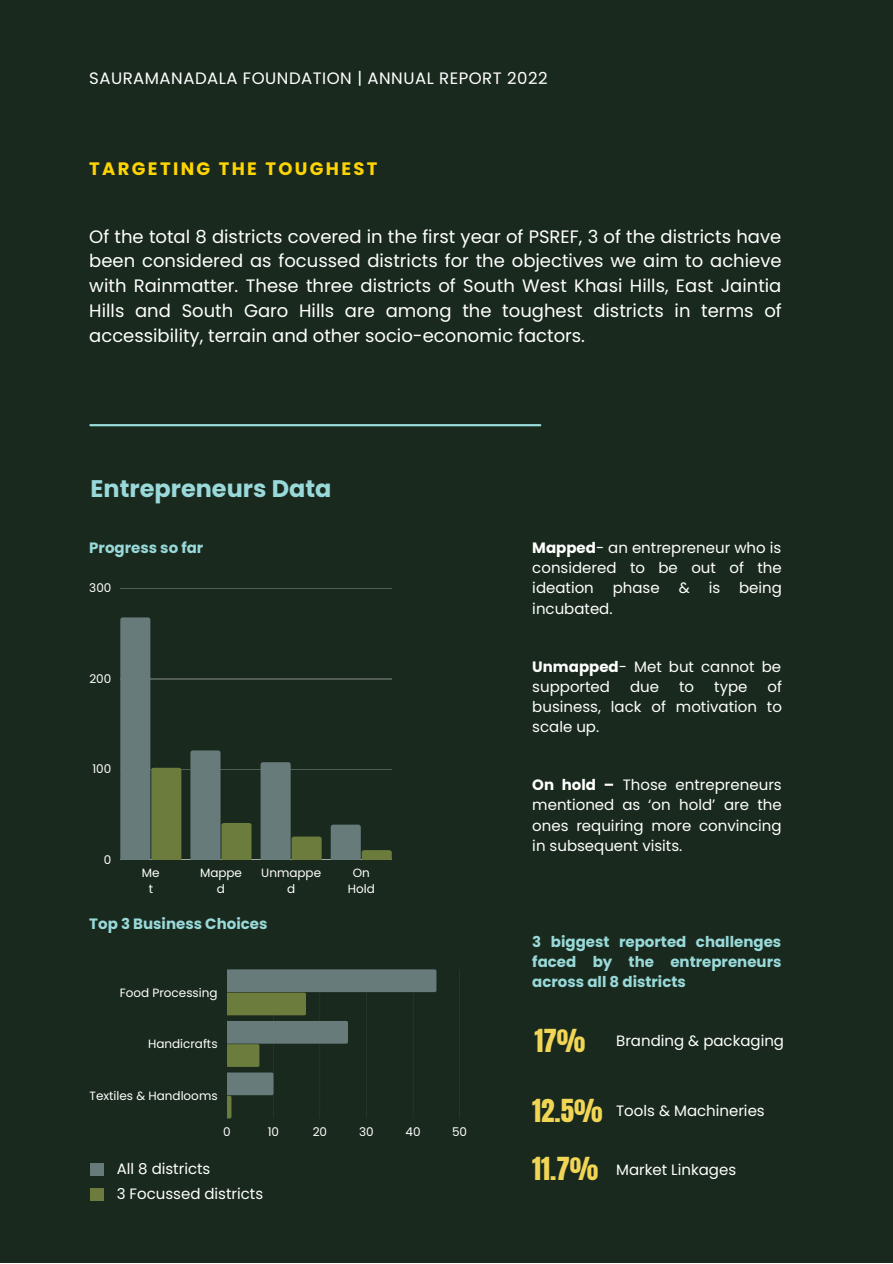
<style>
.page{position:relative;width:893px;height:1264px;background:#fff}
.page>*{position:absolute;margin:0;border:0;box-sizing:border-box;transform-origin:0 0}
.t1{font:27px/57.9px "Anton";color:#f1d656}
.t2{font:700 24px "Poppins";color:#99d9d9}
.t3{font:18px/24.8px "Poppins";color:#fff;text-align:justify}
.t4{font:700 18px "Poppins";letter-spacing:.13em;color:#ffd404}
.t5{font:16.5px "Poppins";letter-spacing:.03em;color:#fff}
.t6{font:15px/20.2px "Poppins";color:#fff;text-align:justify}
.t7{font:700 15px/20.2px "Poppins";color:#99d9d9;text-align:justify}
.t8{font:12px/16.4px "Poppins";color:#fff;text-align:center}
.s1{font-weight:700}
</style>
<div class="page">
<div style="left:0;top:0;width:892px;height:1262px;background:#19291d"></div>
<hr style="left:90px;top:424px;width:450px;height:2px;background:#99d9d9">
<hr style="left:120px;top:588px;width:271px;height:1px;background:#fff">
<hr style="left:120px;top:679px;width:271px;height:1px;background:#fff">
<hr style="left:120px;top:769px;width:271px;height:1px;background:#fff">
<hr style="left:120px;top:859px;width:271px;height:1px;background:#fff">
<svg style="left:190px;top:750px;width:30px;height:2px"></svg>
<svg style="left:260px;top:762px;width:30px;height:2px"></svg>
<svg style="left:120px;top:617px;width:61px;height:243px"></svg>
<svg style="left:221px;top:823px;width:30px;height:37px"></svg>
<svg style="left:291px;top:836px;width:30px;height:24px"></svg>
<svg style="left:331px;top:824px;width:60px;height:36px"></svg>
<div style="left:90px;top:1163px;width:14px;height:12px;background:#677b7a"></div>
<div style="left:90px;top:1187px;width:14px;height:13px;background:#6b7c3c"></div>
<svg style="left:227px;top:969px;width:210px;height:149px"></svg>
<p class="t5" style="left:89px;top:66px;width:459px">SAURAMANADALA FOUNDATION | ANNUAL REPORT 2022</p>
<p class="t4" style="left:89px;top:156px;width:290px">TARGETING THE TOUGHEST</p>
<p class="t3" style="left:89px;top:224px;width:694px">Of the total 8 districts covered in the first year of PSREF, 3 of the districts have been considered as focussed districts for the objectives we aim to achieve with Rainmatter. These three districts of South West Khasi Hills, East Jaintia Hills and South Garo Hills are among the toughest districts in terms of accessibility, terrain and other socio-economic factors.</p>
<h2 class="t2" style="left:90px;top:472px;width:242px">Entrepreneurs Data</h2>
<p class="t7" style="left:89px;top:537px;width:116px">Progress so far</p>
<p class="t8" style="left:89px;top:580px;width:24px">300</p>
<p class="t8" style="left:89px;top:670px;width:23px">200</p>
<p class="t8" style="left:92px;top:761px;width:20px">100</p>
<p class="t8" style="left:104px;top:851px;width:9px">0</p>
<p class="t8" style="left:142px;top:864px;width:19px">Me t</p>
<p class="t8" style="left:200px;top:864px;width:44px">Mappe d</p>
<p class="t8" style="left:261px;top:864px;width:61px">Unmappe d</p>
<p class="t8" style="left:348px;top:864px;width:29px">On<br>Hold</p>
<p class="t7" style="left:89px;top:913px;width:180px">Top 3 Business Choices</p>
<p class="t8" style="left:120px;top:984px;width:99px">Food Processing</p>
<p class="t8" style="left:148px;top:1035px;width:71px">Handicrafts</p>
<p class="t8" style="left:90px;top:1087px;width:129px">Textiles &amp; Handlooms</p>
<p class="t6" style="left:117px;top:1158px;width:95px">All 8 districts</p>
<p class="t8" style="left:223px;top:1123px;width:9px">0</p>
<p class="t8" style="left:268px;top:1123px;width:13px">10</p>
<p class="t8" style="left:313px;top:1123px;width:16px">20</p>
<p class="t8" style="left:359px;top:1123px;width:16px">30</p>
<p class="t8" style="left:405px;top:1123px;width:17px">40</p>
<p class="t8" style="left:452px;top:1123px;width:17px">50</p>
<p class="t6" style="left:117px;top:1183px;width:148px">3 Focussed districts</p>
<p class="t6" style="left:532px;top:537px;width:251px"><span class="s1">Mapped</span>- an entrepreneur who is considered to be out of the ideation</p>
<p class="t6" style="left:612px;top:578px;width:48px">phase</p>
<p class="t6" style="left:678px;top:578px;width:13px">&amp;</p>
<p class="t6" style="left:708px;top:578px;width:13px">is</p>
<p class="t6" style="left:739px;top:578px;width:44px">being</p>
<p class="t6" style="left:532px;top:598px;width:82px">incubated.</p>
<p class="t6" style="left:532px;top:656px;width:250px"><span class="s1">Unmapped</span>- Met but cannot be supported</p>
<p class="t6" style="left:532px;top:676px;width:251px;text-indent:235px">of business, lack of motivation to scale up.</p>
<p class="t6" style="left:630px;top:676px;width:31px">due</p>
<p class="t6" style="left:679px;top:676px;width:17px">to</p>
<p class="t6" style="left:714px;top:676px;width:35px">type</p>
<p class="t6" style="left:532px;top:774px;width:251px"><span class="s1">On hold –</span> Those entrepreneurs mentioned as ‘on hold’ are the ones requiring more convincing in subsequent visits.</p>
<p class="t7" style="left:532px;top:931px;width:251px">3 biggest reported challenges faced by the entrepreneurs across all 8 districts</p>
<h1 class="t1" style="left:534px;top:1012px;width:52px">17%</h1>
<p class="t6" style="left:616px;top:1030px;width:169px">Branding &amp; packaging</p>
<h1 class="t1" style="left:532px;top:1082px;width:72px">12.5%<br>11.7%</h1>
<p class="t6" style="left:616px;top:1100px;width:150px">Tools &amp; Machineries</p>
<p class="t6" style="left:616px;top:1159px;width:121px">Market Linkages</p>
</div>
